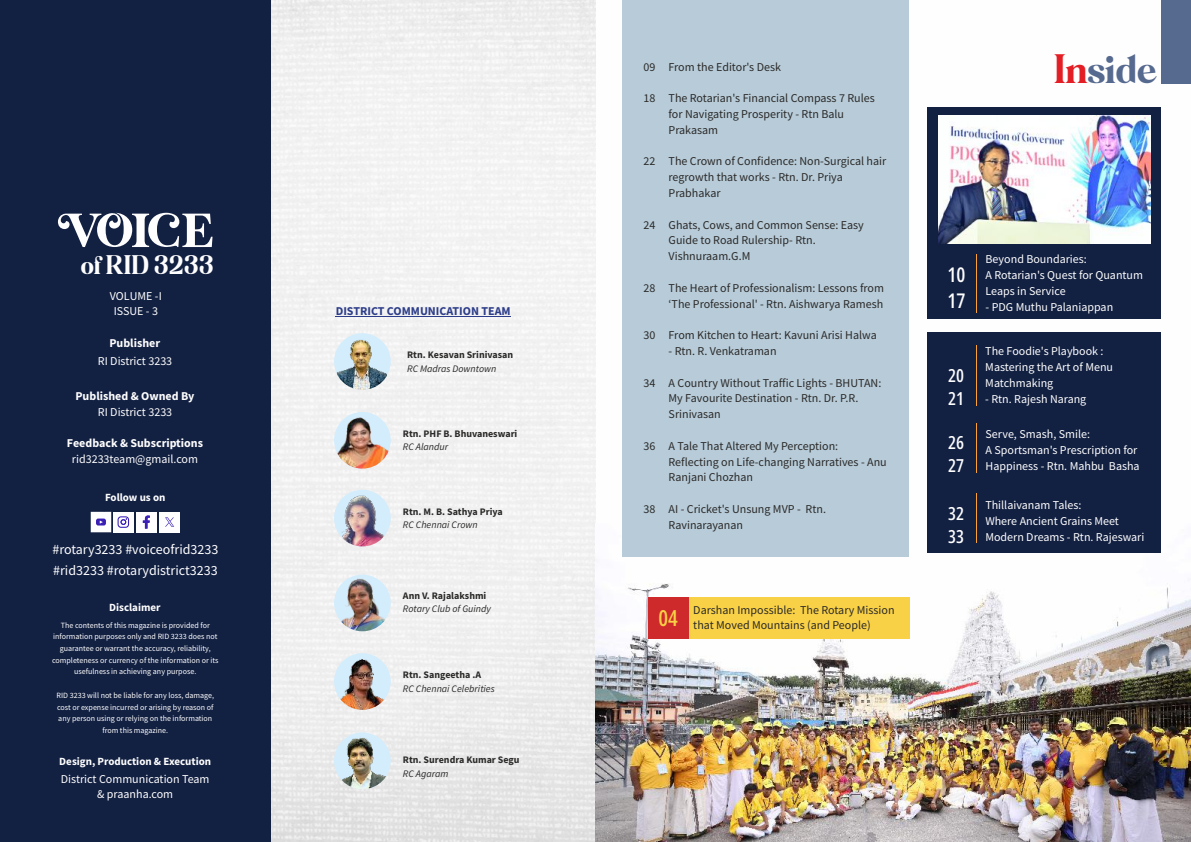
<style>
.page{position:relative;width:1191px;height:842px;background:#fff}
.page>*{position:absolute;margin:0;border:0;box-sizing:border-box;transform-origin:0 0}
.t1{font:30px "Calisga";color:#56698f}
.t2{font:500 extra-condensed 20.3px/26.4px "Noto Sans Tamil";color:#fefefe}
.t3{font:19.6px "Calisga";color:#fefefe}
.t4{font:500 extra-condensed 18px/23.4px "Noto Sans Tamil";color:#fefefe}
.t5{font:14px/21.8px "Source Sans Pro";color:#fefefe}
.t6{font:12px/15.8px "Source Sans Pro";color:#2b2a29}
.t7{font:12px/15.8px "Source Sans Pro";color:#fefefe}
.t8{font:700 12px "Source Sans Pro";color:#fefefe}
.t9{font:700 12px "Source Sans Pro";color:#2d3d89}
.t10{font:700 11px "Source Sans Pro";color:#fefefe}
.t11{font:700 10px "Source Sans Pro";color:#2b2a29}
.t12{font:italic 10px "Source Sans Pro";color:#2b2a29}
.t13{font:8px/11.7px "Source Sans Pro";color:#fefefe;text-align:center}
.s1{color:#e31e24}
</style>
<div class="page">
<img style="left:271px;top:0;width:324px;height:842px">
<div style="left:0;top:0;width:271px;height:842px;background:#122042"></div>
<svg style="left:58px;top:212px;width:154px;height:35px"></svg>
<img style="left:334px;top:334px;width:56px;height:56px">
<div style="left:334px;top:412px;width:57px;height:57px;background:#d4edfc;border-radius:50%"></div>
<img style="left:335px;top:416px;width:54px;height:53px">
<div style="left:334px;top:490px;width:57px;height:56px;background:#d4edfc;border-radius:50%"></div>
<img style="left:334px;top:490px;width:52px;height:56px">
<svg style="left:91px;top:512px;width:20px;height:20px"></svg>
<div style="left:159px;top:512px;width:21px;height:20px;background:#fefefe"></div>
<svg style="left:165px;top:517px;width:9px;height:10px"></svg>
<div style="left:136px;top:512px;width:21px;height:20px;background:#fefefe"></div>
<svg style="left:143px;top:515px;width:7px;height:14px"></svg>
<div style="left:113px;top:512px;width:21px;height:20px;background:#fefefe"></div>
<svg style="left:118px;top:516px;width:11px;height:12px"></svg>
<img style="left:334px;top:653px;width:57px;height:57px;border-radius:50%">
<img style="left:334px;top:732px;width:57px;height:57px;border-radius:50%">
<div style="left:928px;top:107px;width:233px;height:211px;background:#122042"></div>
<img style="left:938px;top:116px;width:212px;height:127px">
<hr style="left:976px;top:254px;width:1px;height:59px;background:#fea133">
<img style="left:595px;top:523px;width:595px;height:319px">
<div style="left:688px;top:598px;width:221px;height:41px;background:#f9d146"></div>
<div style="left:928px;top:333px;width:233px;height:220px;background:#122042"></div>
<hr style="left:976px;top:494px;width:1px;height:49px;background:#fea133">
<div style="left:1161px;top:0;width:29px;height:83px;background:#56698f"></div>
<div style="left:622px;top:0;width:286px;height:556px;background:#b7cbd8"></div>
<div style="left:648px;top:598px;width:40px;height:41px;background:#ce292b"></div>
<hr style="left:336px;top:316px;width:175px;height:1px;background:#2d3d89">
<div style="left:334px;top:575px;width:57px;height:56px;background:#d4edfc;border-radius:50%"></div>
<img style="left:338px;top:575px;width:53px;height:56px">
<hr style="left:976px;top:345px;width:1px;height:60px;background:#fea133">
<hr style="left:976px;top:423px;width:1px;height:49px;background:#fea133">
<h3 class="t3" style="left:81px;top:255px;width:134px">of RID 3233</h3>
<p class="t7" style="left:110px;top:289px;width:53px;line-height:15.2px;text-align:center">VOLUME -I<br>ISSUE - 3</p>
<p class="t8" style="left:109px;top:338px;width:52px">Publisher</p>
<p class="t7" style="left:98px;top:354px;width:76px">RI District 3233</p>
<p class="t8" style="left:75px;top:391px;width:120px">Published &amp; Owned By</p>
<p class="t7" style="left:98px;top:405px;width:76px">RI District 3233</p>
<p class="t8" style="left:67px;top:438px;width:138px">Feedback &amp; Subscriptions</p>
<p class="t7" style="left:72px;top:452px;width:128px">rid3233team@gmail.com</p>
<p class="t10" style="left:105px;top:492px;width:62px">Follow us on</p>
<p class="t5" style="left:52px;top:539px;width:167px">#rotary3233 #voiceofrid3233 #rid3233 #rotarydistrict3233</p>
<p class="t10" style="left:109px;top:603px;width:53px">Disclaimer</p>
<p class="t13" style="left:52px;top:620px;width:168px">The contents of this magazine is provided for information purposes only and RID 3233 does not guarantee or warrant the accuracy, reliability, completeness or currency of the information or its usefulness in achieving any purpose.</p>
<p class="t13" style="left:57px;top:690px;width:159px">RID 3233 will not be liable for any loss, damage, cost or expense incurred or arising by reason of any person using or relying on the information from this magazine.</p>
<p class="t10" style="left:59px;top:756px;width:153px">Design, Production &amp; Execution</p>
<p class="t7" style="left:61px;top:772px;width:150px;line-height:15.2px;text-align:center">District Communication Team &amp; praanha.com</p>
<p class="t9" style="left:336px;top:306px;width:176px">DISTRICT COMMUNICATION TEAM</p>
<p class="t11" style="left:407px;top:351px;width:108px">Rtn. Kesavan Srinivasan</p>
<p class="t12" style="left:407px;top:364px;width:91px">RC Madras Downtown</p>
<p class="t11" style="left:403px;top:430px;width:116px">Rtn. PHF B. Bhuvaneswari</p>
<p class="t12" style="left:403px;top:443px;width:47px">RC Alandur</p>
<p class="t11" style="left:403px;top:507px;width:101px">Rtn. M. B. Sathya Priya</p>
<p class="t12" style="left:403px;top:521px;width:76px">RC Chennai Crown</p>
<p class="t11" style="left:403px;top:591px;width:85px">Ann V. Rajalakshmi</p>
<p class="t12" style="left:403px;top:605px;width:90px">Rotary Club of Guindy</p>
<p class="t11" style="left:403px;top:671px;width:80px">Rtn. Sangeetha .A</p>
<p class="t12" style="left:403px;top:684px;width:93px">RC Chennai Celebrities</p>
<p class="t11" style="left:403px;top:756px;width:118px">Rtn. Surendra Kumar Segu</p>
<p class="t12" style="left:403px;top:769px;width:47px">RC Agaram</p>
<p class="t6" style="left:643px;top:60px;width:13px">09</p>
<p class="t6" style="left:643px;top:91px;width:13px">18</p>
<p class="t6" style="left:643px;top:154px;width:13px">22</p>
<p class="t6" style="left:643px;top:218px;width:13px">24</p>
<p class="t6" style="left:643px;top:281px;width:13px">28</p>
<p class="t6" style="left:643px;top:328px;width:13px">30</p>
<p class="t6" style="left:643px;top:376px;width:13px">34</p>
<p class="t6" style="left:643px;top:439px;width:13px">36</p>
<p class="t6" style="left:643px;top:502px;width:13px">38</p>
<p class="t6" style="left:668px;top:60px;width:114px">From the Editor's Desk</p>
<p class="t6" style="left:668px;top:91px;width:208px">The Rotarian's Financial Compass 7 Rules for Navigating Prosperity - Rtn Balu<br>Prakasam</p>
<p class="t6" style="left:668px;top:154px;width:219px">The Crown of Confidence: Non-Surgical hair regrowth that works - Rtn. Dr. Priya<br>Prabhakar</p>
<p class="t6" style="left:668px;top:218px;width:197px">Ghats, Cows, and Common Sense: Easy<br>Guide to Road Rulership- Rtn.<br>Vishnuraam.G.M</p>
<p class="t6" style="left:668px;top:281px;width:217px">The Heart of Professionalism: Lessons from ‘The Professional' - Rtn. Aishwarya Ramesh</p>
<p class="t6" style="left:668px;top:328px;width:210px">From Kitchen to Heart: Kavuni Arisi Halwa</p>
<p class="t6" style="left:668px;top:344px;width:109px">- Rtn. R. Venkatraman</p>
<p class="t6" style="left:668px;top:376px;width:214px">A Country Without Traffic Lights - BHUTAN:<br>My Favourite Destination - Rtn. Dr. P.R.<br>Srinivasan</p>
<p class="t6" style="left:668px;top:439px;width:220px">A Tale That Altered My Perception:<br>Reflecting on Life-changing Narratives - Anu<br>Ranjani Chozhan</p>
<p class="t6" style="left:668px;top:502px;width:159px">AI - Cricket's Unsung MVP - Rtn.<br>Ravinarayanan</p>
<p class="t6" style="left:658px;top:603px;width:238px;text-indent:35px">Darshan Impossible: The Rotary Mission<br><sup>04</sup> that Moved Mountains (and People)</p>
<h1 class="t1" style="left:1054px;top:54px;width:105px"><span class="s1">In</span>side</h1>
<h2 class="t2" style="left:947px;top:263px;width:19px">10<br>17</h2>
<h3 class="t4" style="left:948px;top:366px;width:17px">20<br>21</h3>
<h3 class="t4" style="left:948px;top:433px;width:17px">26<br>27</h3>
<h3 class="t4" style="left:948px;top:504px;width:17px">32<br>33</h3>
<p class="t7" style="left:985px;top:252px;width:159px">Beyond Boundaries:<br>A Rotarian's Quest for Quantum<br>Leaps in Service</p>
<p class="t7" style="left:985px;top:300px;width:129px">- PDG Muthu Palaniappan</p>
<p class="t7" style="left:985px;top:344px;width:129px">The Foodie's Playbook :<br>Mastering the Art of Menu<br>Matchmaking</p>
<p class="t7" style="left:985px;top:392px;width:103px">- Rtn. Rajesh Narang</p>
<p class="t7" style="left:985px;top:427px;width:156px">Serve, Smash, Smile:<br>A Sportsman's Prescription for<br>Happiness - Rtn. Mahbu Basha</p>
<p class="t7" style="left:985px;top:498px;width:161px">Thillaivanam Tales:<br>Where Ancient Grains Meet<br>Modern Dreams - Rtn. Rajeswari</p>
</div>
